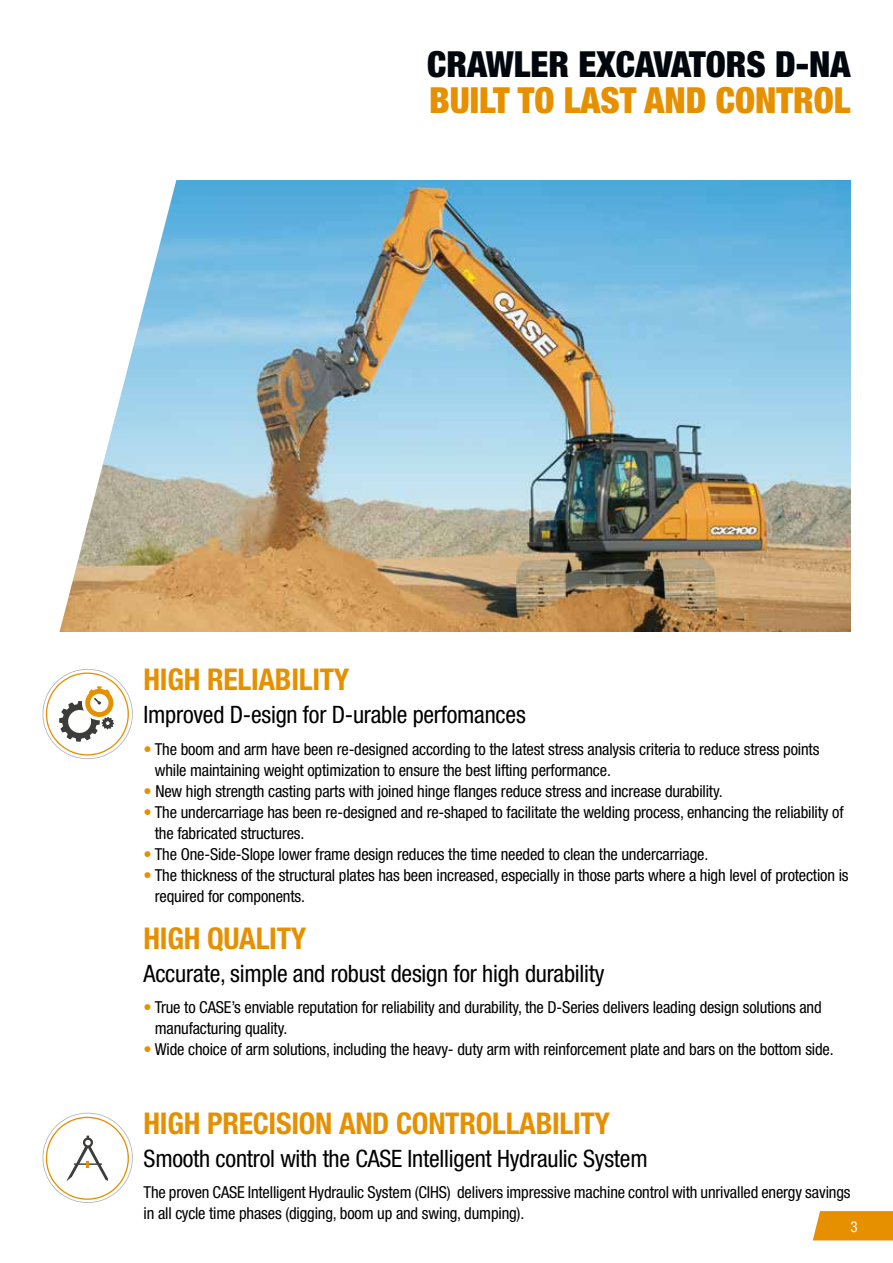
<style>
.page{position:relative;width:893px;height:1263px;background:#fff}
.page>*{position:absolute;margin:0;border:0;box-sizing:border-box;transform-origin:0 0}
.t1{font:900 condensed 36px "Helvetica Neue LT Std";color:#02060d}
.t2{font:900 condensed 36px "Helvetica Neue LT Std";color:#e69000}
.t3{font:700 condensed 30px "Helvetica Neue LT Std";letter-spacing:-.01em;color:#e69000}
.t4{font:condensed 24px "Helvetica Neue LT Std";letter-spacing:-.01em;color:#000}
.t5{font:condensed 16.5px/21px "Helvetica Neue LT Std";letter-spacing:-.01em;color:#000}
.t6{font:condensed 15px "Helvetica Neue LT Std";color:#fff}
.s1{color:#e69000}
</style>
<div class="page">
<svg style="left:813px;top:1211px;width:80px;height:29px"></svg>
<img style="left:184px;top:180px;width:666px;height:451px">
<svg style="left:42px;top:180px;width:142px;height:580px"></svg>
<svg style="left:43px;top:1113px;width:90px;height:90px"></svg>
<svg style="left:43px;top:669px;width:90px;height:90px"></svg>
<h1 class="t1" style="left:427px;top:42px;width:425px">CRAWLER EXCAVATORS D-NA</h1>
<h1 class="t2" style="left:429px;top:78px;width:423px">BUILT TO LAST AND CONTROL</h1>
<h2 class="t3" style="left:144px;top:661px;width:207px">HIGH RELIABILITY</h2>
<h3 class="t4" style="left:144px;top:700px;width:384px">Improved D-esign for D-urable perfomances</h3>
<p class="t5" style="left:155px;top:738px;width:666px;text-indent:-11px"><span class="s1">•</span> The boom and arm have been re-designed according to the latest stress analysis criteria to reduce stress points while maintaining weight optimization to ensure the best lifting performance.</p>
<p class="t5" style="left:144px;top:780px;width:581px"><span class="s1">•</span> New high strength casting parts with joined hinge flanges reduce stress and increase durability.</p>
<p class="t5" style="left:155px;top:801px;width:690px;text-indent:-11px"><span class="s1">•</span> The undercarriage has been re-designed and re-shaped to facilitate the welding process, enhancing the reliability of the fabricated structures.</p>
<p class="t5" style="left:144px;top:843px;width:566px"><span class="s1">•</span> The One-Side-Slope lower frame design reduces the time needed to clean the undercarriage.</p>
<p class="t5" style="left:155px;top:864px;width:695px;text-indent:-11px"><span class="s1">•</span> The thickness of the structural plates has been increased, especially in those parts where a high level of protection is required for components.</p>
<h2 class="t3" style="left:144px;top:920px;width:164px">HIGH QUALITY</h2>
<h3 class="t4" style="left:144px;top:959px;width:463px">Accurate, simple and robust design for high durability</h3>
<p class="t5" style="left:155px;top:997px;width:668px;text-indent:-11px"><span class="s1">•</span> True to CASE’s enviable reputation for reliability and durability, the D-Series delivers leading design solutions and manufacturing quality.</p>
<p class="t5" style="left:144px;top:1039px;width:692px"><span class="s1">•</span> Wide choice of arm solutions, including the heavy- duty arm with reinforcement plate and bars on the bottom side.</p>
<h2 class="t3" style="left:144px;top:1105px;width:468px">HIGH PRECISION AND CONTROLLABILITY</h2>
<h3 class="t4" style="left:144px;top:1144px;width:506px">Smooth control with the CASE Intelligent Hydraulic System</h3>
<p class="t5" style="left:144px;top:1182px;width:708px">The proven CASE Intelligent Hydraulic System (CIHS) delivers impressive machine control with unrivalled energy savings in all cycle time phases (digging, boom up and swing, dumping).</p>
<p class="t6" style="left:850px;top:1218px;width:9px">3</p>
</div>
